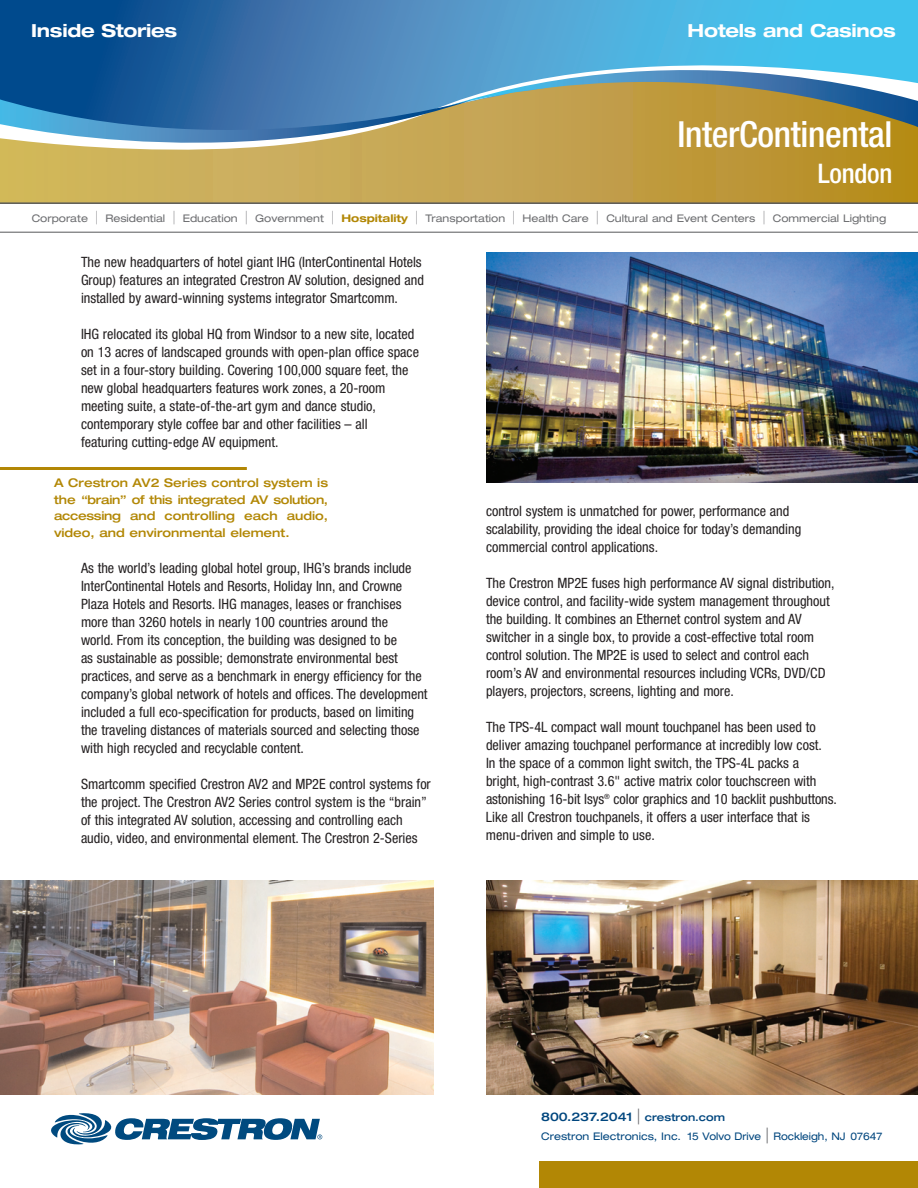
<style>
.page{position:relative;width:918px;height:1188px;background:#fff}
.page>*{position:absolute;margin:0;border:0;box-sizing:border-box;transform-origin:0 0}
.t1{font:500 condensed 36px "Helvetica Neue";letter-spacing:-.01em;color:#fff}
.t2{font:500 condensed 27px "Helvetica Neue";letter-spacing:-.01em;color:#fff}
.t3{font:700 expanded 18px "Helvetica Neue";letter-spacing:-.015em;color:#fff}
.t4{font:condensed 14.25px/18px "Helvetica Neue";color:#231f20}
.t5{font:500 expanded 12px/16.5px "Helvetica Neue";color:#b28705;text-align:justify}
.t6{font:500 expanded 12px "Helvetica Neue";color:#00467e}
.t7{font:expanded 10.5px "Helvetica Neue";color:#6c6d70}
.t8{font:expanded 10.5px "Helvetica Neue";color:#00467e}
.s1{font-weight:300;font-size:18px}
.s2{font-weight:700;color:#b28705}
.s3{font-weight:400;font-size:21px;color:#6c6d70}
.s4{font-size:10.5px}
.s5{font-size:21px;color:#6c6d70}
</style>
<div class="page">
<div style="left:540px;top:1162px;width:378px;height:26px;background:#b28705"></div>
<svg style="left:51px;top:1113px;width:271px;height:32px"></svg>
<svg style="left:0;top:136px;width:918px;height:67px;background:#bf9c40"></svg>
<svg style="left:0;top:1px;width:918px;height:135px;background:#347aaf"></svg>
<svg style="left:441px;top:24px;width:477px;height:110px;background:#7ba7a2"></svg>
<svg style="left:0;top:80px;width:429px;height:10px;background:#2b68a4"></svg>
<svg style="left:0;top:90px;width:478px;height:95px;background:#8d9b89"></svg>
<img style="left:486px;top:252px;width:432px;height:231px">
<hr style="left:0;top:203px;width:918px;height:1px;background:#57585a">
<hr style="left:0;top:232px;width:918px;height:1px;background:#57585a">
<hr style="left:0;top:467px;width:247px;height:3px;background:#b28705">
<img style="left:0;top:881px;width:434px;height:213px">
<img style="left:486px;top:881px;width:432px;height:213px">
<p class="t3" style="left:31px;top:24px;width:148px">Inside Stories</p>
<p class="t3" style="left:688px;top:24px;width:210px">Hotels and Casinos</p>
<h1 class="t1" style="left:678px;top:121px;width:216px">InterContinental</h1>
<h2 class="t2" style="left:818px;top:163px;width:76px">London</h2>
<p class="t7" style="left:32px;top:214px;width:856px">Corporate <span class="s1">|</span> Residential <span class="s1">|</span> Education <span class="s1">|</span> Government <span class="s1">|</span> <span class="s2">Hospitality</span> <span class="s1">|</span> Transportation <span class="s1">|</span> Health Care <span class="s1">|</span> Cultural and Event Centers <span class="s1">|</span> Commercial Lighting</p>
<p class="t4" style="left:81px;top:255px;width:345px">The new headquarters of hotel giant IHG (InterContinental Hotels<br>Group) features an integrated Crestron AV solution, designed and installed by award-winning systems integrator Smartcomm.</p>
<p class="t4" style="left:81px;top:327px;width:340px">IHG relocated its global HQ from Windsor to a new site, located on 13 acres of landscaped grounds with open-plan office space set in a four-story building. Covering 100,000 square feet, the new global headquarters features work zones, a 20-room meeting suite, a state-of-the-art gym and dance studio, contemporary style coffee bar and other facilities – all<br>featuring cutting-edge AV equipment.</p>
<p class="t5" style="left:54px;top:476px;width:276px">A Crestron AV2 Series control system is the “brain” of this integrated AV solution, accessing and controlling each audio, video, and environmental element.</p>
<p class="t4" style="left:81px;top:561px;width:348px">As the world’s leading global hotel group, IHG’s brands include InterContinental Hotels and Resorts, Holiday Inn, and Crowne Plaza Hotels and Resorts. IHG manages, leases or franchises more than 3260 hotels in nearly 100 countries around the<br>world. From its conception, the building was designed to be<br>as sustainable as possible; demonstrate environmental best practices, and serve as a benchmark in energy efficiency for the company’s global network of hotels and offices. The development included a full eco-specification for products, based on limiting the traveling distances of materials sourced and selecting those with high recycled and recyclable content.</p>
<p class="t4" style="left:81px;top:777px;width:351px">Smartcomm specified Crestron AV2 and MP2E control systems for the project. The Crestron AV2 Series control system is the “brain” of this integrated AV solution, accessing and controlling each audio, video, and environmental element. The Crestron 2-Series</p>
<p class="t4" style="left:486px;top:503px;width:317px">control system is unmatched for power, performance and scalability, providing the ideal choice for today’s demanding commercial control applications.</p>
<p class="t4" style="left:486px;top:575px;width:350px">The Crestron MP2E fuses high performance AV signal distribution, device control, and facility-wide system management throughout the building. It combines an Ethernet control system and AV switcher in a single box, to provide a cost-effective total room control solution. The MP2E is used to select and control each room’s AV and environmental resources including VCRs, DVD/CD players, projectors, screens, lighting and more.</p>
<p class="t4" style="left:486px;top:719px;width:353px">The TPS-4L compact wall mount touchpanel has been used to deliver amazing touchpanel performance at incredibly low cost.<br>In the space of a common light switch, the TPS-4L packs a<br>bright, high-contrast 3.6" active matrix color touchscreen with astonishing 16-bit Isys<sup>®</sup> color graphics and 10 backlit pushbuttons.<br>Like all Crestron touchpanels, it offers a user interface that is menu-driven and simple to use.</p>
<p class="t6" style="left:541px;top:1113px;width:185px">800.237.2041 <span class="s3">|</span> <span class="s4">crestron.com</span></p>
<p class="t8" style="left:541px;top:1132px;width:343px">Crestron Electronics, Inc. 15 Volvo Drive <span class="s5">|</span> Rockleigh, NJ 07647</p>
</div>
